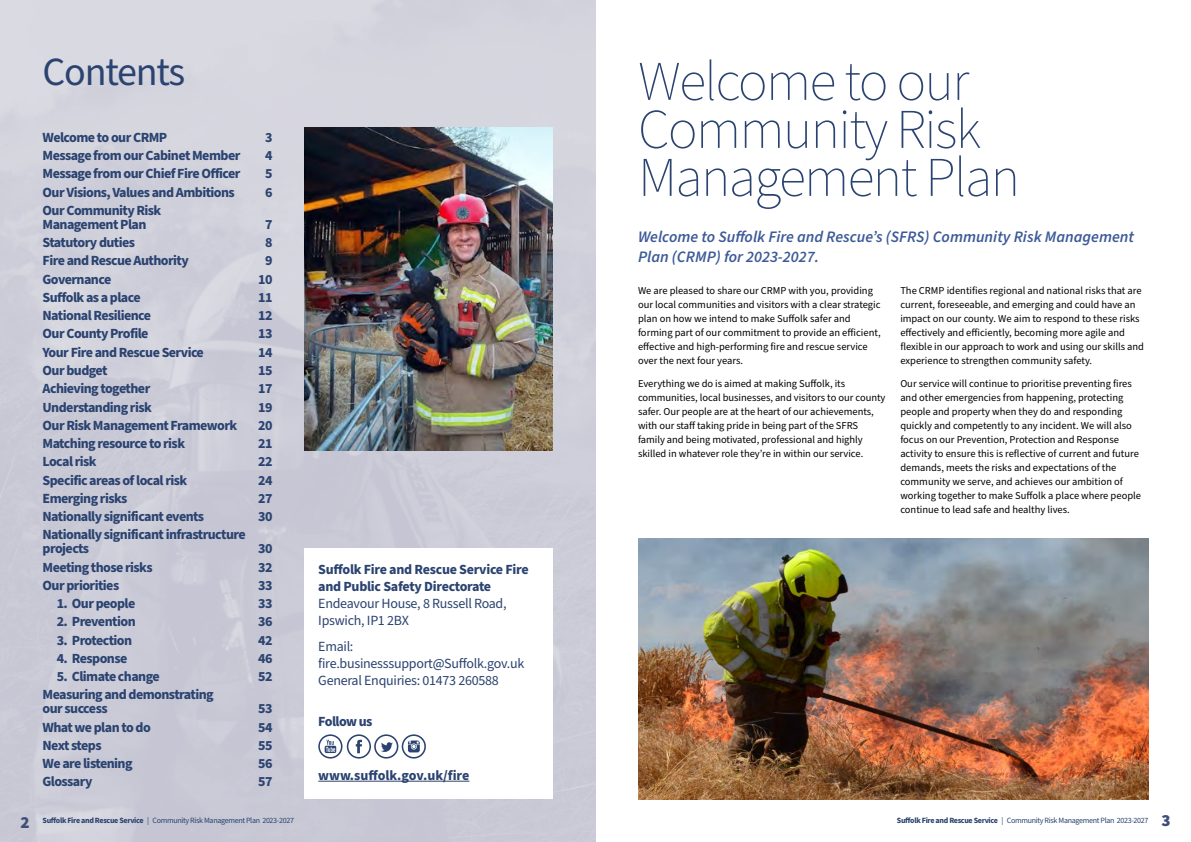
<style>
.page{position:relative;width:1191px;height:842px;background:#fff}
.page>*{position:absolute;margin:0;border:0;box-sizing:border-box;transform-origin:0 0}
.t1{font:200 56px/48px "Source Sans Pro";letter-spacing:-.03em;color:#2b4370}
.t2{font:40px "Source Sans Pro";letter-spacing:-.03em;color:#2b4370}
.t3{font:italic 600 16px/20px "Source Sans Pro";color:#3d5a98}
.t4{font:700 14px/14px "Source Sans Pro";letter-spacing:-.04em;color:#2b4370}
.t5{font:14px/17px "Source Sans Pro";letter-spacing:-.02em;color:#2b4370}
.t6{font:700 14px/17px "Source Sans Pro";letter-spacing:-.02em;color:#2b4370}
.t7{font:700 14px "Source Sans Pro";color:#2b4370}
.t8{font:700 14px "Source Sans Pro";letter-spacing:-.06em;color:#2b4370}
.t9{font:10.5px/14px "Source Sans Pro";color:#000}
.t10{font:8px "Source Sans Pro";letter-spacing:-.04em;color:#2b4370}
.s1{font-weight:900;font-size:17px;color:#3e4e79}
.s2{font-weight:700}
</style>
<div class="page">
<img style="left:0;top:0;width:595px;height:842px">
<div style="left:305px;top:549px;width:248px;height:250px;background:#fff"></div>
<img style="left:638px;top:539px;width:510px;height:260px">
<hr style="left:318px;top:781px;width:151px;height:1px;background:#2b4370">
<svg style="left:318px;top:734px;width:108px;height:24px"></svg>
<img style="left:305px;top:128px;width:248px;height:323px">
<h2 class="t2" style="left:43px;top:45px;width:144px">Contents</h2>
<h3 class="t4" style="left:43px;top:131px;width:126px">Welcome to our CRMP</h3>
<h3 class="t4" style="left:265px;top:131px;width:9px">3</h3>
<h3 class="t4" style="left:43px;top:149px;width:199px">Message from our Cabinet Member</h3>
<h3 class="t4" style="left:265px;top:149px;width:9px">4</h3>
<h3 class="t4" style="left:43px;top:167px;width:200px">Message from our Chief Fire Officer</h3>
<h3 class="t4" style="left:265px;top:167px;width:9px">5</h3>
<h3 class="t4" style="left:43px;top:185px;width:194px">Our Visions, Values and Ambitions</h3>
<h3 class="t4" style="left:265px;top:185px;width:9px">6</h3>
<h3 class="t4" style="left:43px;top:204px;width:120px">Our Community Risk<br>Management Plan</h3>
<h3 class="t4" style="left:265px;top:218px;width:9px">7</h3>
<h3 class="t4" style="left:43px;top:236px;width:94px">Statutory duties</h3>
<h3 class="t4" style="left:265px;top:236px;width:9px">8</h3>
<h3 class="t4" style="left:43px;top:254px;width:148px">Fire and Rescue Authority</h3>
<h3 class="t4" style="left:265px;top:254px;width:9px">9</h3>
<h3 class="t4" style="left:43px;top:272px;width:70px">Governance</h3>
<h3 class="t4" style="left:258px;top:272px;width:16px">10</h3>
<h3 class="t4" style="left:43px;top:291px;width:100px">Suffolk as a place</h3>
<h3 class="t4" style="left:258px;top:291px;width:16px">11</h3>
<h3 class="t4" style="left:43px;top:309px;width:110px">National Resilience</h3>
<h3 class="t4" style="left:258px;top:309px;width:16px">12</h3>
<h3 class="t4" style="left:43px;top:327px;width:107px">Our County Profile</h3>
<h3 class="t4" style="left:258px;top:327px;width:16px">13</h3>
<h3 class="t4" style="left:43px;top:345px;width:163px">Your Fire and Rescue Service</h3>
<h3 class="t4" style="left:258px;top:345px;width:16px">14</h3>
<h3 class="t4" style="left:43px;top:364px;width:67px">Our budget</h3>
<h3 class="t4" style="left:258px;top:364px;width:16px">15</h3>
<h3 class="t4" style="left:43px;top:382px;width:109px">Achieving together</h3>
<h3 class="t4" style="left:258px;top:382px;width:16px">17</h3>
<h3 class="t4" style="left:43px;top:400px;width:111px">Understanding risk</h3>
<h3 class="t4" style="left:258px;top:400px;width:16px">19</h3>
<h3 class="t4" style="left:43px;top:418px;width:196px">Our Risk Management Framework</h3>
<h3 class="t4" style="left:258px;top:418px;width:16px">20</h3>
<h3 class="t4" style="left:43px;top:437px;width:144px">Matching resource to risk</h3>
<h3 class="t4" style="left:258px;top:437px;width:16px">21</h3>
<h3 class="t4" style="left:43px;top:455px;width:56px">Local risk</h3>
<h3 class="t4" style="left:258px;top:455px;width:16px">22</h3>
<h3 class="t4" style="left:43px;top:473px;width:146px">Specific areas of local risk</h3>
<h3 class="t4" style="left:258px;top:473px;width:16px">24</h3>
<h3 class="t4" style="left:43px;top:491px;width:86px">Emerging risks</h3>
<h3 class="t4" style="left:258px;top:491px;width:16px">27</h3>
<h3 class="t4" style="left:43px;top:510px;width:163px">Nationally significant events</h3>
<h3 class="t4" style="left:258px;top:510px;width:16px">30</h3>
<h3 class="t4" style="left:43px;top:528px;width:205px">Nationally significant infrastructure projects</h3>
<h3 class="t4" style="left:258px;top:542px;width:16px">30</h3>
<h3 class="t4" style="left:43px;top:560px;width:112px">Meeting those risks</h3>
<h3 class="t4" style="left:258px;top:560px;width:16px">32</h3>
<h3 class="t4" style="left:43px;top:578px;width:78px">Our priorities</h3>
<h3 class="t4" style="left:258px;top:578px;width:16px">33</h3>
<h3 class="t4" style="left:57px;top:597px;width:80px">1. Our people</h3>
<h3 class="t4" style="left:258px;top:597px;width:16px">33</h3>
<h3 class="t4" style="left:57px;top:615px;width:80px">2. Prevention</h3>
<h3 class="t4" style="left:258px;top:615px;width:16px">36</h3>
<h3 class="t4" style="left:57px;top:633px;width:77px">3. Protection</h3>
<h3 class="t4" style="left:258px;top:633px;width:16px">42</h3>
<h3 class="t4" style="left:57px;top:652px;width:72px">4. Response</h3>
<h3 class="t4" style="left:258px;top:652px;width:16px">46</h3>
<h3 class="t4" style="left:57px;top:670px;width:105px">5. Climate change</h3>
<h3 class="t4" style="left:258px;top:670px;width:16px">52</h3>
<h3 class="t4" style="left:43px;top:688px;width:173px">Measuring and demonstrating our success</h3>
<h3 class="t4" style="left:258px;top:702px;width:16px">53</h3>
<h3 class="t4" style="left:43px;top:720px;width:110px">What we plan to do</h3>
<h3 class="t4" style="left:258px;top:720px;width:16px">54</h3>
<h3 class="t8" style="left:43px;top:736px;width:61px">Next steps</h3>
<h3 class="t4" style="left:258px;top:739px;width:16px">55</h3>
<h3 class="t4" style="left:43px;top:757px;width:92px">We are listening</h3>
<h3 class="t4" style="left:258px;top:757px;width:16px">56</h3>
<h3 class="t4" style="left:43px;top:775px;width:51px">Glossary</h3>
<h3 class="t4" style="left:258px;top:775px;width:16px">57</h3>
<p class="t10" style="left:20px;top:814px;width:275px"><span class="s1">2</span> <span class="s2">Suffolk Fire and Rescue Service</span> | Community Risk Management Plan 2023-2027</p>
<h3 class="t6" style="left:318px;top:561px;width:212px">Suffolk Fire and Rescue Service Fire and Public Safety Directorate</h3>
<h3 class="t5" style="left:318px;top:595px;width:190px">Endeavour House, 8 Russell Road,<br>Ipswich, IP1 2BX</h3>
<h3 class="t5" style="left:318px;top:638px;width:207px">Email: fire.businesssupport@Suffolk.gov.uk<br>General Enquiries: 01473 260588</h3>
<h3 class="t4" style="left:318px;top:715px;width:56px">Follow us</h3>
<h3 class="t7" style="left:318px;top:766px;width:153px">www.suffolk.gov.uk/fire</h3>
<h1 class="t1" style="left:638px;top:59px;width:383px">Welcome to our<br>Community Risk<br>Management Plan</h1>
<h3 class="t3" style="left:638px;top:227px;width:497px">Welcome to Suffolk Fire and Rescue’s (SFRS) Community Risk Management<br>Plan (CRMP) for 2023-2027.</h3>
<p class="t9" style="left:638px;top:284px;width:244px">We are pleased to share our CRMP with you, providing our local communities and visitors with a clear strategic plan on how we intend to make Suffolk safer and forming part of our commitment to provide an efficient, effective and high-performing fire and rescue service over the next four years.</p>
<p class="t9" style="left:638px;top:377px;width:249px">Everything we do is aimed at making Suffolk, its communities, local businesses, and visitors to our county safer. Our people are at the heart of our achievements, with our staff taking pride in being part of the SFRS family and being motivated, professional and highly skilled in whatever role they’re in within our service.</p>
<p class="t9" style="left:900px;top:284px;width:245px">The CRMP identifies regional and national risks that are current, foreseeable, and emerging and could have an impact on our county. We aim to respond to these risks effectively and efficiently, becoming more agile and flexible in our approach to work and using our skills and experience to strengthen community safety.</p>
<p class="t9" style="left:900px;top:377px;width:242px">Our service will continue to prioritise preventing fires and other emergencies from happening, protecting people and property when they do and responding quickly and competently to any incident. We will also focus on our Prevention, Protection and Response activity to ensure this is reflective of current and future demands, meets the risks and expectations of the community we serve, and achieves our ambition of working together to make Suffolk a place where people continue to lead safe and healthy lives.</p>
<p class="t10" style="left:897px;top:814px;width:275px"><span class="s2">Suffolk Fire and Rescue Service</span> | Community Risk Management Plan 2023-2027 <span class="s1">3</span></p>
</div>
